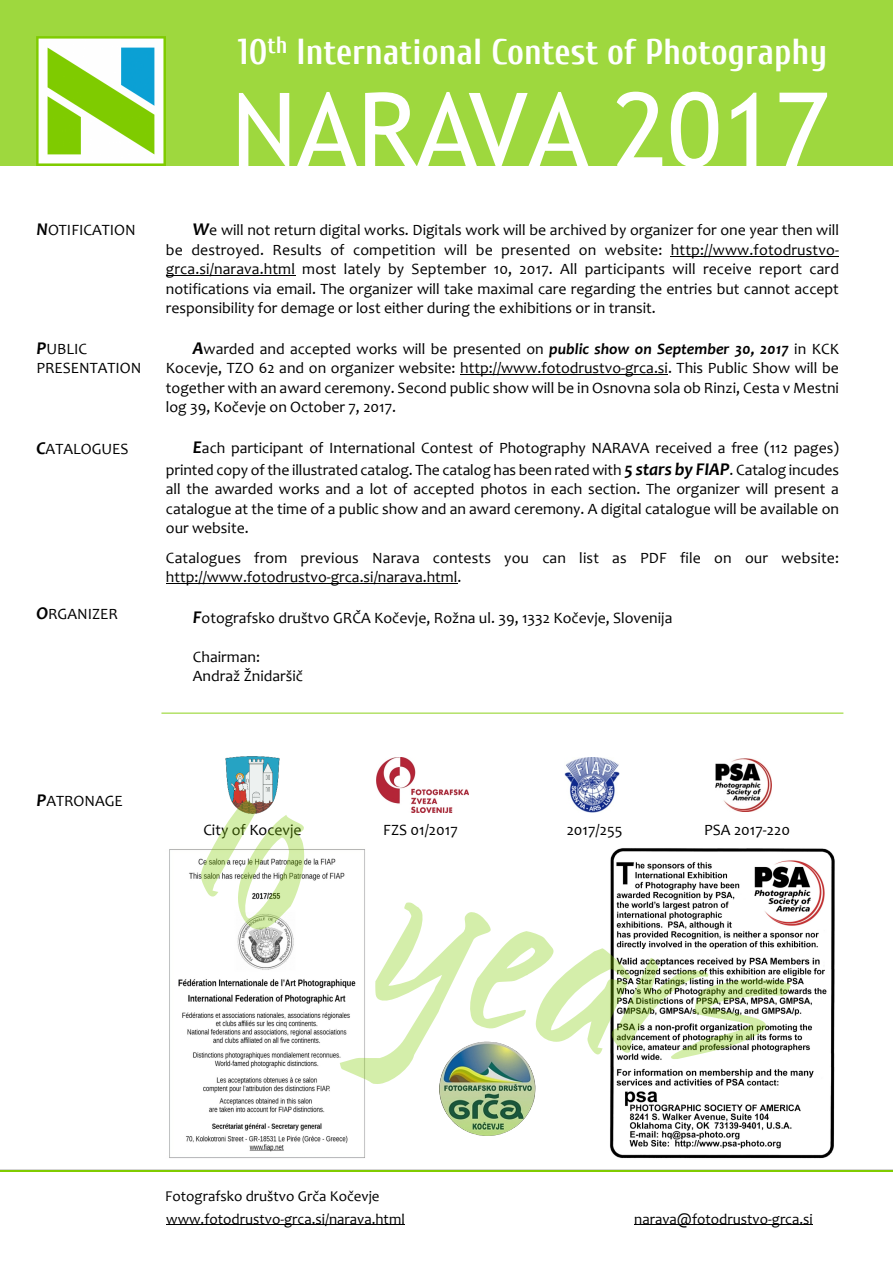
<style>
.page{position:relative;width:893px;height:1263px;background:#fff}
.page>*{position:absolute;margin:0;border:0;box-sizing:border-box;transform-origin:0 0}
.t1{font:102.45px "Trebuchet MS";color:#fff}
.t2{font:700 36px "Cuprum";color:#fff}
.t3{font:15.75px/19.4px "Candara";color:#000;text-align:justify}
.t4{font:15px "Candara";color:#000}
.s1{font-weight:700;font-style:italic;font-size:18px}
.s2{font-weight:700;font-style:italic}
</style>
<div class="page">
<div style="left:0;top:0;width:893px;height:165px;background:#9ed83e"></div>
<img style="left:36px;top:36px;width:129px;height:129px">
<hr style="left:0;top:1170px;width:893px;height:1px;background:#80cc00">
<hr style="left:166px;top:1225px;width:114px;height:1px;background:#000">
<hr style="left:280px;top:1225px;width:125px;height:1px;background:#000">
<hr style="left:634px;top:1225px;width:134px;height:1px;background:#000">
<hr style="left:768px;top:1225px;width:45px;height:1px;background:#000">
<img style="left:169px;top:849px;width:196px;height:309px">
<img style="left:610px;top:848px;width:225px;height:311px">
<hr style="left:671px;top:256px;width:168px;height:1px;background:#000">
<hr style="left:166px;top:275px;width:129px;height:1px;background:#000">
<hr style="left:460px;top:374px;width:208px;height:1px;background:#000">
<hr style="left:166px;top:583px;width:291px;height:1px;background:#000">
<img style="left:376px;top:758px;width:93px;height:54px">
<img style="left:716px;top:759px;width:55px;height:52px">
<img style="left:225px;top:756px;width:55px;height:44px">
<img style="left:565px;top:757px;width:55px;height:56px">
<img style="left:439px;top:1084px;width:65px;height:52px">
<svg style="left:201px;top:800px;width:103px;height:129px"></svg>
<svg style="left:340px;top:902px;width:451px;height:182px"></svg>
<hr style="left:161px;top:712px;width:682px;height:2px;background:#80cc00;opacity:.6">
<p class="t3" style="left:36px;top:222px;width:101px"><span class="s1">N</span>OTIFICATION</p>
<p class="t3" style="left:36px;top:340px;width:106px;line-height:19.8px"><span class="s1">P</span>UBLIC<br>PRESENTATION</p>
<p class="t3" style="left:36px;top:441px;width:94px"><span class="s1">C</span>ATALOGUES</p>
<p class="t3" style="left:36px;top:606px;width:83px"><span class="s1">O</span>RGANIZER</p>
<p class="t2" style="left:238px;top:32px;width:591px">10<sup>th</sup> International Contest of Photography</p>
<p class="t1" style="left:231px;top:91px;width:599px">NARAVA 2017</p>
<p class="t3" style="left:166px;top:222px;width:675px;text-indent:27px"><span class="s1">W</span>e will not return digital works. Digitals work will be archived by organizer for one year then will be destroyed. Results of competition will be presented on website: http://www.fotodrustvo&shy;grca.si/narava.html most lately by September 10, 2017. All participants will receive report card notifications via email. The organizer will take maximal care regarding the entries but cannot accept responsibility for demage or lost either during the exhibitions or in transit.</p>
<p class="t3" style="left:166px;top:340px;width:675px;text-indent:27px"><span class="s1">A</span>warded and accepted works will be presented on <span class="s2">public show on September 30, 2017</span> in KCK Kocevje, TZO 62 and on organizer website: http://www.fotodrustvo-grca.si. This Public Show will be together with an award ceremony. Second public show will be in Osnovna sola ob Rinzi, Cesta v Mestni log 39, Kočevje on October 7, 2017.</p>
<p class="t3" style="left:166px;top:438px;width:675px;line-height:22px;text-align:right"><span class="s1">E</span>ach participant of International Contest of Photography NARAVA received a free (112 pages) printed copy of the illustrated catalog. The catalog has been rated with <span class="s1">5 stars by FIAP</span>. Catalog incudes</p>
<p class="t3" style="left:166px;top:481px;width:675px">all the awarded works and a lot of accepted photos in each section. The organizer will present a catalogue at the time of a public show and an award ceremony. A digital catalogue will be available on our website.</p>
<p class="t3" style="left:166px;top:550px;width:675px">Catalogues from previous Narava contests you can list as PDF file on our website: http://www.fotodrustvo-grca.si/narava.html.</p>
<p class="t3" style="left:193px;top:610px;width:481px"><span class="s1">F</span>otografsko društvo GRČA Kočevje, Rožna ul. 39, 1332 Kočevje, Slovenija</p>
<p class="t3" style="left:193px;top:649px;width:112px">Chairman:<br>Andraž Žnidaršič</p>
<p class="t3" style="left:36px;top:793px;width:88px"><span class="s1">P</span>ATRONAGE</p>
<p class="t3" style="left:203px;top:822px;width:100px">City of Kocevje</p>
<p class="t3" style="left:383px;top:822px;width:76px">FZS 01/2017</p>
<p class="t3" style="left:567px;top:822px;width:57px">2017/255</p>
<p class="t3" style="left:704px;top:822px;width:87px">PSA 2017-220</p>
<p class="t4" style="left:165px;top:1190px;width:216px">Fotografsko društvo Grča Kočevje</p>
<p class="t4" style="left:166px;top:1213px;width:240px">www.fotodrustvo-grca.si/narava.html</p>
<p class="t4" style="left:634px;top:1213px;width:180px">narava@fotodrustvo-grca.si</p>
</div>
